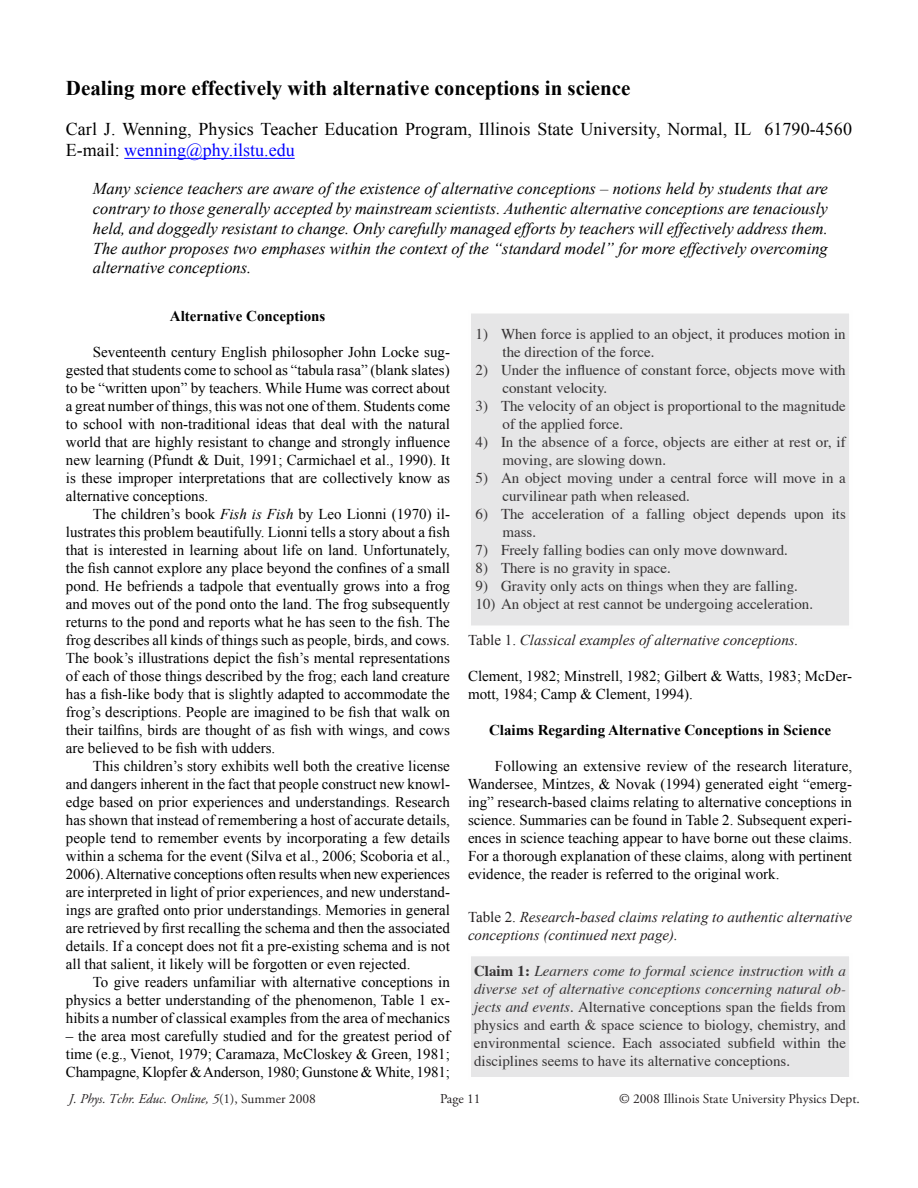
<style>
.page{position:relative;width:918px;height:1188px;background:#fff}
.page>*{position:absolute;margin:0;border:0;box-sizing:border-box;transform-origin:0 0}
.t1{font:700 21px "Times New Roman";color:#000}
.t2{font:18px/21.6px "Times New Roman";letter-spacing:.005em;color:#000}
.t3{font:italic 16.5px/19.8px "Times New Roman";color:#000;text-align:justify}
.t4{font:15px/18px "Times New Roman";color:#000;text-align:justify}
.t5{font:15px/18px "Times";color:#231f20}
.t6{font:italic 15px/18px "Times New Roman";color:#231f20}
.t7{font:700 15px "Times New Roman";color:#000}
.t8{font:13.5px "Adobe Garamond Pro";color:#231f20}
.t9{font:italic 13.5px "Adobe Garamond Pro";color:#231f20}
.s1{color:#00f}
.s2{font-style:italic}
.s3{font-style:normal}
.s4{font-weight:700}
</style>
<div class="page">
<hr style="left:124px;top:158px;width:171px;height:1px;background:#00f">
<div style="left:470px;top:312px;width:381px;height:315px;background:#e6e6e7"></div>
<div style="left:468px;top:310px;width:384px;height:318px;border:3px solid #fdfdfd"></div>
<div style="left:470px;top:955px;width:381px;height:123px;background:#e6e6e7"></div>
<div style="left:468px;top:953px;width:384px;height:127px;border:3px solid #fdfdfd"></div>
<h1 class="t1" style="left:66px;top:76px;width:566px">Dealing more effectively with alternative conceptions in science</h1>
<p class="t2" style="left:66px;top:118px;width:788px">Carl J. Wenning, Physics Teacher Education Program, Illinois State University, Normal, IL 61790-4560<br>E-mail: <span class="s1">wenning@phy.ilstu.edu</span></p>
<p class="t3" style="left:93px;top:179px;width:737px">Many science teachers are aware of the existence of alternative conceptions – notions held by students that are contrary to those generally accepted by mainstream scientists. Authentic alternative conceptions are tenaciously held, and doggedly resistant to change. Only carefully managed efforts by teachers will effectively address them.<br>The author proposes two emphases within the context of the “standard model” for more effectively overcoming alternative conceptions.</p>
<p class="t7" style="left:170px;top:307px;width:157px">Alternative Conceptions</p>
<p class="t4" style="left:66px;top:343px;width:386px;text-indent:27px">Seventeenth century English philosopher John Locke sug&shy;gested that students come to school as “tabula rasa” (blank slates) to be “written upon” by teachers. While Hume was correct about a great number of things, this was not one of them. Students come to school with non-traditional ideas that deal with the natural world that are highly resistant to change and strongly influence new learning (Pfundt &amp; Duit, 1991; Carmichael et al., 1990). It is these improper interpretations that are collectively know as alternative conceptions.</p>
<p class="t4" style="left:66px;top:505px;width:386px;text-indent:27px">The children’s book <span class="s2">Fish is Fish</span> by Leo Lionni (1970) il&shy;lustrates this problem beautifully. Lionni tells a story about a fish that is interested in learning about life on land. Unfortunately, the fish cannot explore any place beyond the confines of a small pond. He befriends a tadpole that eventually grows into a frog and moves out of the pond onto the land. The frog subsequently returns to the pond and reports what he has seen to the fish. The frog describes all kinds of things such as people, birds, and cows.<br>The book’s illustrations depict the fish’s mental representations of each of those things described by the frog; each land creature has a fish-like body that is slightly adapted to accommodate the frog’s descriptions. People are imagined to be fish that walk on their tailfins, birds are thought of as fish with wings, and cows are believed to be fish with udders.</p>
<p class="t4" style="left:66px;top:757px;width:386px;text-indent:27px">This children’s story exhibits well both the creative license and dangers inherent in the fact that people construct new knowl&shy;edge based on prior experiences and understandings. Research has shown that instead of remembering a host of accurate details, people tend to remember events by incorporating a few details within a schema for the event (Silva et al., 2006; Scoboria et al., 2006). Alternative conceptions often results when new experiences are interpreted in light of prior experiences, and new understand&shy;ings are grafted onto prior understandings. Memories in general are retrieved by first recalling the schema and then the associated details. If a concept does not fit a pre-existing schema and is not all that salient, it likely will be forgotten or even rejected.</p>
<p class="t4" style="left:66px;top:973px;width:386px;text-indent:27px">To give readers unfamiliar with alternative conceptions in physics a better understanding of the phenomenon, Table 1 ex&shy;hibits a number of classical examples from the area of mechanics</p>
<p class="t4" style="left:66px;top:1027px;width:386px">– the area most carefully studied and for the greatest period of time (e.g., Vienot, 1979; Caramaza, McCloskey &amp; Green, 1981; Champagne, Klopfer &amp; Anderson, 1980; Gunstone &amp; White, 1981;</p>
<p class="t5" style="left:503px;top:325px;width:345px;text-indent:-27px">1) When force is applied to an object, it produces motion in the direction of the force.</p>
<p class="t5" style="left:503px;top:361px;width:345px;text-indent:-27px">2) Under the influence of constant force, objects move with constant velocity.</p>
<p class="t5" style="left:503px;top:397px;width:345px;text-indent:-27px">3) The velocity of an object is proportional to the magnitude of the applied force.</p>
<p class="t5" style="left:503px;top:433px;width:345px;text-indent:-27px">4) In the absence of a force, objects are either at rest or, if moving, are slowing down.</p>
<p class="t5" style="left:503px;top:469px;width:345px;text-indent:-27px">5) An object moving under a central force will move in a curvilinear path when released.</p>
<p class="t5" style="left:503px;top:505px;width:345px;text-indent:-27px">6) The acceleration of a falling object depends upon its mass.</p>
<p class="t5" style="left:476px;top:541px;width:314px">7) Freely falling bodies can only move downward.</p>
<p class="t5" style="left:476px;top:559px;width:197px">8) There is no gravity in space.</p>
<p class="t5" style="left:476px;top:577px;width:324px">9) Gravity only acts on things when they are falling.</p>
<p class="t5" style="left:476px;top:595px;width:339px">10) An object at rest cannot be undergoing acceleration.</p>
<p class="t6" style="left:468px;top:631px;width:332px"><span class="s3">Table 1.</span> Classical examples of alternative conceptions.</p>
<p class="t4" style="left:468px;top:667px;width:386px">Clement, 1982; Minstrell, 1982; Gilbert &amp; Watts, 1983; McDer&shy;mott, 1984; Camp &amp; Clement, 1994).</p>
<p class="t7" style="left:489px;top:721px;width:344px">Claims Regarding Alternative Conceptions in Science</p>
<p class="t4" style="left:468px;top:757px;width:386px;text-indent:27px">Following an extensive review of the research literature, Wandersee, Mintzes, &amp; Novak (1994) generated eight “emerg&shy;ing” research-based claims relating to alternative conceptions in science. Summaries can be found in Table 2. Subsequent experi&shy;ences in science teaching appear to have borne out these claims.<br>For a thorough explanation of these claims, along with pertinent evidence, the reader is referred to the original work.</p>
<p class="t6" style="left:468px;top:908px;width:386px"><span class="s3">Table 2.</span> Research-based claims relating to authentic alternative conceptions (continued next page).</p>
<p class="t5" style="left:474px;top:963px;width:374px;text-align:justify"><span class="s4">Claim 1:</span> <span class="s2">Learners come to formal science instruction with a diverse set of alternative conceptions concerning natural ob&shy;jects and events.</span> Alternative conceptions span the fields from physics and earth &amp; space science to biology, chemistry, and environmental science. Each associated subfield within the disciplines seems to have its alternative conceptions.</p>
<p class="t9" style="left:69px;top:1091px;width:249px">J. Phys. Tchr. Educ. Online, 5<span class="s3">(1), Summer 2008</span></p>
<p class="t8" style="left:440px;top:1091px;width:42px">Page 11</p>
<p class="t8" style="left:619px;top:1091px;width:242px">© 2008 Illinois State University Physics Dept.</p>
</div>
